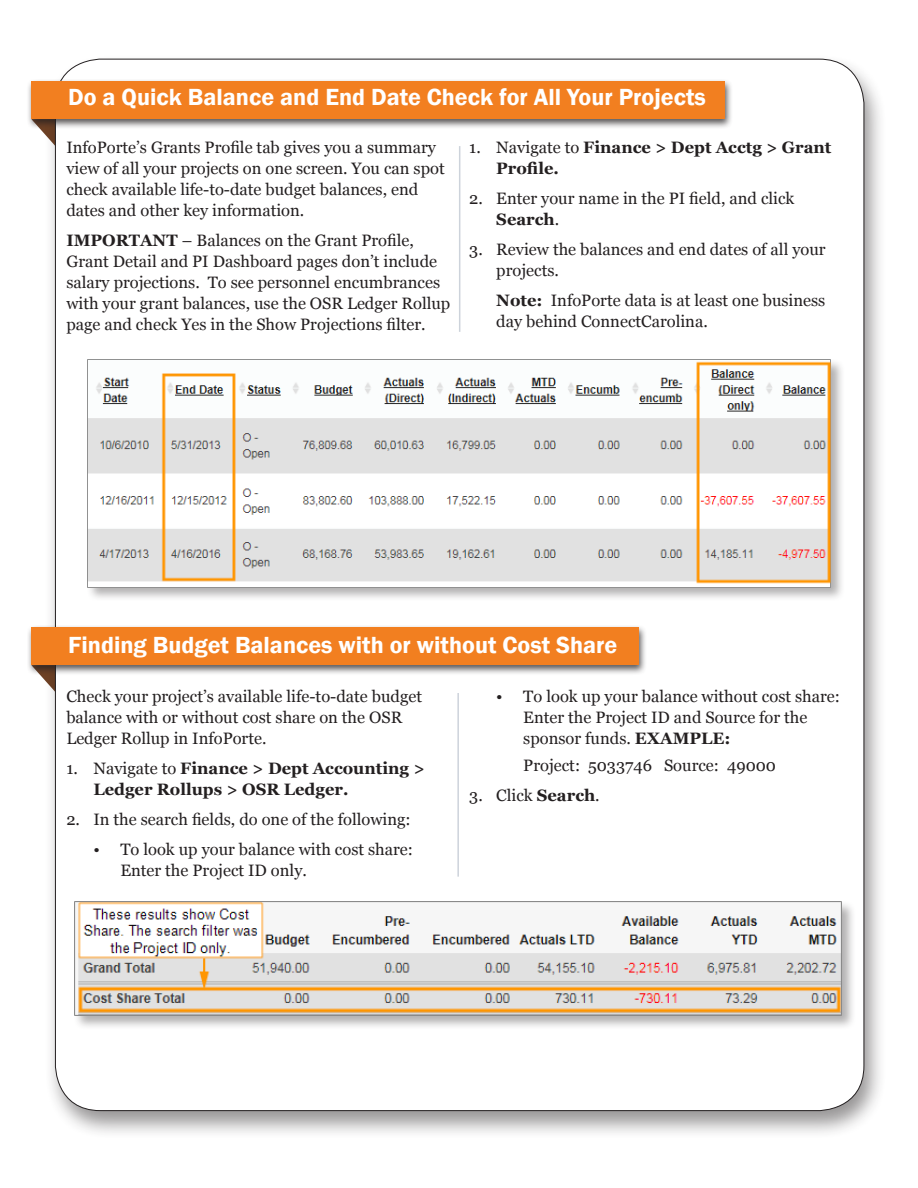
<style>
.page{position:relative;width:918px;height:1188px;background:#fff}
.page>*{position:absolute;margin:0;border:0;box-sizing:border-box;transform-origin:0 0}
.t1{font:600 24px "Franklin Gothic";color:#fff}
.Body_Text{font:16.5px/21px "Georgia";color:#231f20}
.t2{font:700 16.5px/21px "Georgia";color:#231f20}
.s1{font-weight:700}
.s2{font-weight:400}
</style>
<div class="page">
<svg style="left:40px;top:675px;width:5px;height:6px"></svg>
<svg style="left:40px;top:129px;width:5px;height:6px"></svg>
<div style="left:45px;top:54px;width:842px;height:1086px;background:#231f20;opacity:.47"></div>
<div style="left:55px;top:59px;width:809px;height:1052px;background:#fff;border-radius:45px"></div>
<div style="left:27px;top:79px;width:706px;height:50px;background:#231f20;opacity:.75"></div>
<div style="left:31px;top:81px;width:694px;height:38px;background:#f27f20"></div>
<div style="left:86px;top:358px;width:759px;height:244px;background:#231f20;opacity:.35"></div>
<img style="left:87px;top:359px;width:743px;height:228px">
<hr style="left:459px;top:146px;width:1px;height:186px;background:#cdd3db">
<div style="left:27px;top:625px;width:620px;height:50px;background:#231f20;opacity:.75"></div>
<div style="left:31px;top:627px;width:607px;height:38px;background:#f27f20"></div>
<hr style="left:457px;top:693px;width:2px;height:184px;background:#cdd3db">
<div style="left:73px;top:900px;width:783px;height:130px;background:#231f20;opacity:.35"></div>
<img style="left:74px;top:902px;width:768px;height:114px">
<p class="t1" style="left:68px;top:83px;width:639px">Do a Quick Balance and End Date Check for All Your Projects</p>
<p class="Body_Text" style="left:66px;top:138px;width:380px">InfoPorte’s Grants Profile tab gives you a summary view of all your projects on one screen. You can spot check available life-to-date budget balances, end dates and other key information.</p>
<p class="Body_Text" style="left:66px;top:231px;width:386px"><span class="s1">IMPORTANT</span> – Balances on the Grant Profile, Grant Detail and PI Dashboard pages don’t include salary projections. To see personnel encumbrances with your grant balances, use the OSR Ledger Rollup page and check Yes in the Show Projections filter.</p>
<p class="t2" style="left:496px;top:137px;width:337px;text-indent:-27px"><span class="s2">1. Navigate to</span> Finance &gt; Dept Acctg &gt; Grant<br>Profile.</p>
<p class="Body_Text" style="left:496px;top:189px;width:300px;text-indent:-27px">2. Enter your name in the PI field, and click<br><span class="s1">Search</span>.</p>
<p class="Body_Text" style="left:496px;top:240px;width:331px;text-indent:-27px">3. Review the balances and end dates of all your projects.</p>
<p class="Body_Text" style="left:496px;top:291px;width:331px"><span class="s1">Note:</span> InfoPorte data is at least one business day behind ConnectCarolina.</p>
<p class="t1" style="left:68px;top:630px;width:551px">Finding Budget Balances with or without Cost Share</p>
<p class="Body_Text" style="left:66px;top:687px;width:357px">Check your project’s available life-to-date budget balance with or without cost share on the OSR<br>Ledger Rollup in InfoPorte.</p>
<p class="t2" style="left:93px;top:758px;width:333px;text-indent:-27px"><span class="s2">1. Navigate to</span> Finance &gt; Dept Accounting &gt;<br>Ledger Rollups &gt; OSR Ledger.</p>
<p class="Body_Text" style="left:66px;top:810px;width:346px">2. In the search fields, do one of the following:</p>
<p class="Body_Text" style="left:120px;top:840px;width:294px;text-indent:-27px">• To look up your balance with cost share:<br>Enter the Project ID only.</p>
<p class="Body_Text" style="left:523px;top:687px;width:318px;text-indent:-27px">• To look up your balance without cost share:<br>Enter the Project ID and Source for the sponsor funds. <span class="s1">EXAMPLE:</span></p>
<p class="Body_Text" style="left:523px;top:756px;width:254px">Project: 5033746 Source: 49000</p>
<p class="Body_Text" style="left:469px;top:786px;width:132px">3. Click <span class="s1">Search</span>.</p>
</div>
